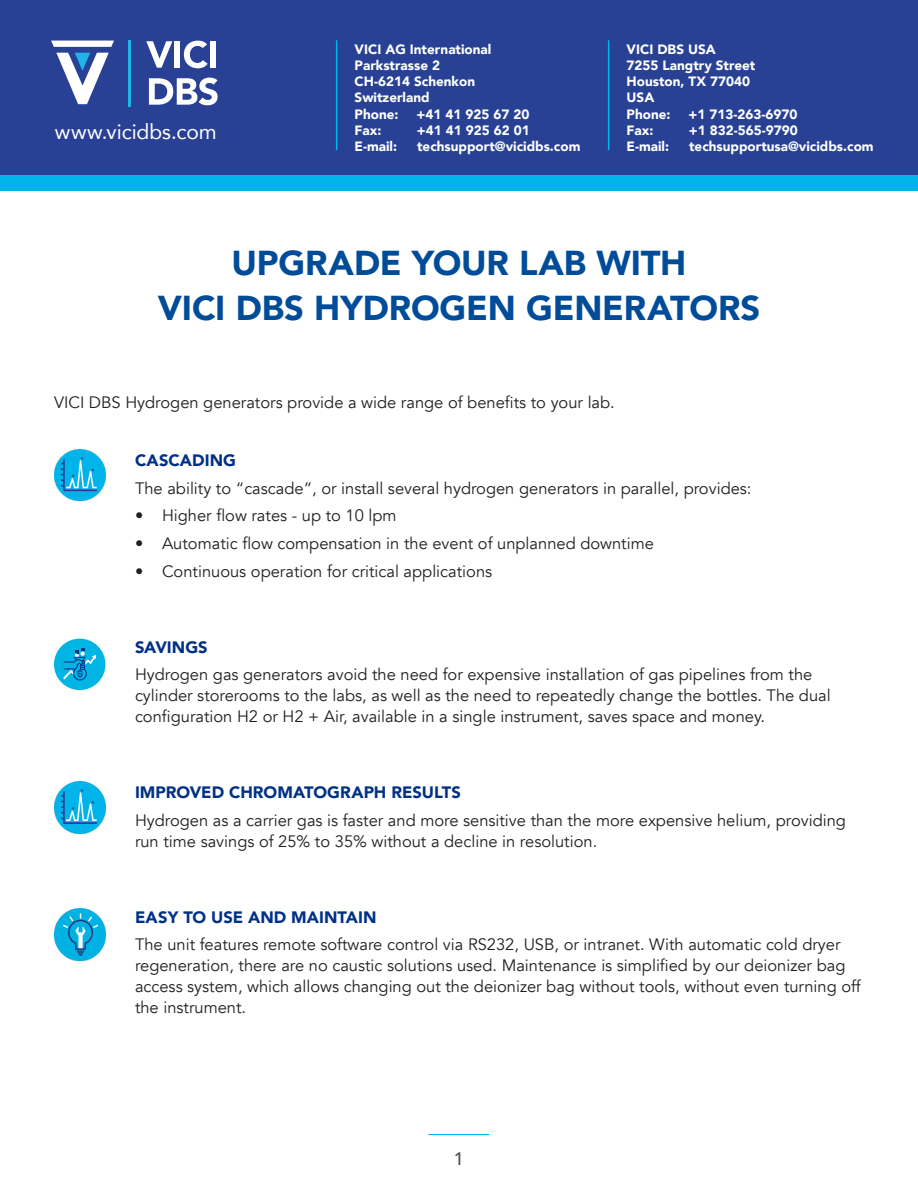
<style>
.page{position:relative;width:918px;height:1188px;background:#fff}
.page>*{position:absolute;margin:0;border:0;box-sizing:border-box;transform-origin:0 0}
.t1{font:900 34.5px/45px "Avenir";letter-spacing:-.005em;color:#004c99;text-align:center}
.t2{font:21px "Avenir";color:#fff}
.t3{font:500 18px "Avenir";color:#4b4c4d}
.Body_Copy{font:16.5px/21px "Avenir";color:#231f20}
.Sub_Header{font:900 16.5px "Avenir";color:#003186}
.t4{font:900 13.5px/16.2px "Avenir";color:#fff}
</style>
<div class="page">
<div style="left:0;top:173px;width:918px;height:17px;background:#00b5ea"></div>
<div style="left:0;top:0;width:918px;height:174px;background:#284195"></div>
<hr style="left:336px;top:40px;width:1px;height:110px;background:#00b5ea">
<hr style="left:429px;top:1134px;width:60px;height:1px;background:#00b5ea">
<svg style="left:146px;top:41px;width:26px;height:27px"></svg>
<div style="left:175px;top:41px;width:5px;height:27px;background:#fff"></div>
<svg style="left:184px;top:41px;width:24px;height:27px"></svg>
<div style="left:210px;top:41px;width:6px;height:27px;background:#fff"></div>
<svg style="left:149px;top:78px;width:69px;height:27px"></svg>
<hr style="left:128px;top:40px;width:2px;height:66px;background:#1fb3e8">
<svg style="left:51px;top:41px;width:63px;height:6px"></svg>
<svg style="left:56px;top:53px;width:53px;height:51px"></svg>
<hr style="left:608px;top:40px;width:1px;height:110px;background:#00b5ea">
<img style="left:54px;top:782px;width:51px;height:51px">
<img style="left:54px;top:449px;width:51px;height:52px">
<img style="left:54px;top:909px;width:51px;height:51px">
<div style="left:54px;top:639px;width:51px;height:51px;background:#00b4e3;border-radius:50%"></div>
<svg style="left:63px;top:648px;width:33px;height:32px"></svg>
<p class="t2" style="left:55px;top:114px;width:164px">www.vicidbs.com</p>
<p class="t4" style="left:355px;top:41px;width:138px">VICI AG International<br>Parkstrasse 2<br>CH-6214 Schenkon<br>Switzerland<br>Phone:</p>
<p class="t4" style="left:417px;top:105px;width:114px">+41 41 925 67 20</p>
<p class="t4" style="left:627px;top:41px;width:130px">VICI DBS USA<br>7255 Langtry Street<br>Houston, TX 77040<br>USA<br>Phone:</p>
<p class="t4" style="left:689px;top:105px;width:110px">+1 713-263-6970</p>
<p class="t4" style="left:355px;top:122px;width:28px">Fax:</p>
<p class="t4" style="left:417px;top:122px;width:114px">+41 41 925 62 01</p>
<p class="t4" style="left:355px;top:138px;width:44px">E-mail:</p>
<p class="t4" style="left:417px;top:138px;width:165px">techsupport@vicidbs.com</p>
<p class="t4" style="left:627px;top:122px;width:28px">Fax:</p>
<p class="t4" style="left:689px;top:122px;width:110px">+1 832-565-9790</p>
<p class="t4" style="left:627px;top:138px;width:44px">E-mail:</p>
<p class="t4" style="left:689px;top:138px;width:186px">techsupportusa@vicidbs.com</p>
<p class="t1" style="left:158px;top:240px;width:604px">UPGRADE YOUR LAB WITH<br>VICI DBS HYDROGEN GENERATORS</p>
<p class="Body_Copy" style="left:54px;top:393px;width:562px">VICI DBS Hydrogen generators provide a wide range of benefits to your lab.</p>
<p class="Sub_Header" style="left:135px;top:446px;width:103px">CASCADING</p>
<p class="Body_Copy" style="left:135px;top:478px;width:618px">The ability to “cascade”, or install several hydrogen generators in parallel, provides:</p>
<p class="Body_Copy" style="left:135px;top:506px;width:263px">• Higher flow rates - up to 10 lpm</p>
<p class="Body_Copy" style="left:135px;top:533px;width:520px">• Automatic flow compensation in the event of unplanned downtime</p>
<p class="Body_Copy" style="left:135px;top:561px;width:359px">• Continuous operation for critical applications</p>
<p class="Sub_Header" style="left:135px;top:633px;width:74px">SAVINGS</p>
<p class="Body_Copy" style="left:135px;top:665px;width:697px">Hydrogen gas generators avoid the need for expensive installation of gas pipelines from the cylinder storerooms to the labs, as well as the need to repeatedly change the bottles. The dual configuration H2 or H2 + Air, available in a single instrument, saves space and money.</p>
<p class="Sub_Header" style="left:135px;top:778px;width:327px">IMPROVED CHROMATOGRAPH RESULTS</p>
<p class="Body_Copy" style="left:135px;top:810px;width:713px">Hydrogen as a carrier gas is faster and more sensitive than the more expensive helium, providing run time savings of 25% to 35% without a decline in resolution.</p>
<p class="Sub_Header" style="left:135px;top:903px;width:243px">EASY TO USE AND MAINTAIN</p>
<p class="Body_Copy" style="left:135px;top:935px;width:727px">The unit features remote software control via RS232, USB, or intranet. With automatic cold dryer regeneration, there are no caustic solutions used. Maintenance is simplified by our deionizer bag access system, which allows changing out the deionizer bag without tools, without even turning off the instrument.</p>
<p class="t3" style="left:454px;top:1143px;width:12px">1</p>
</div>
